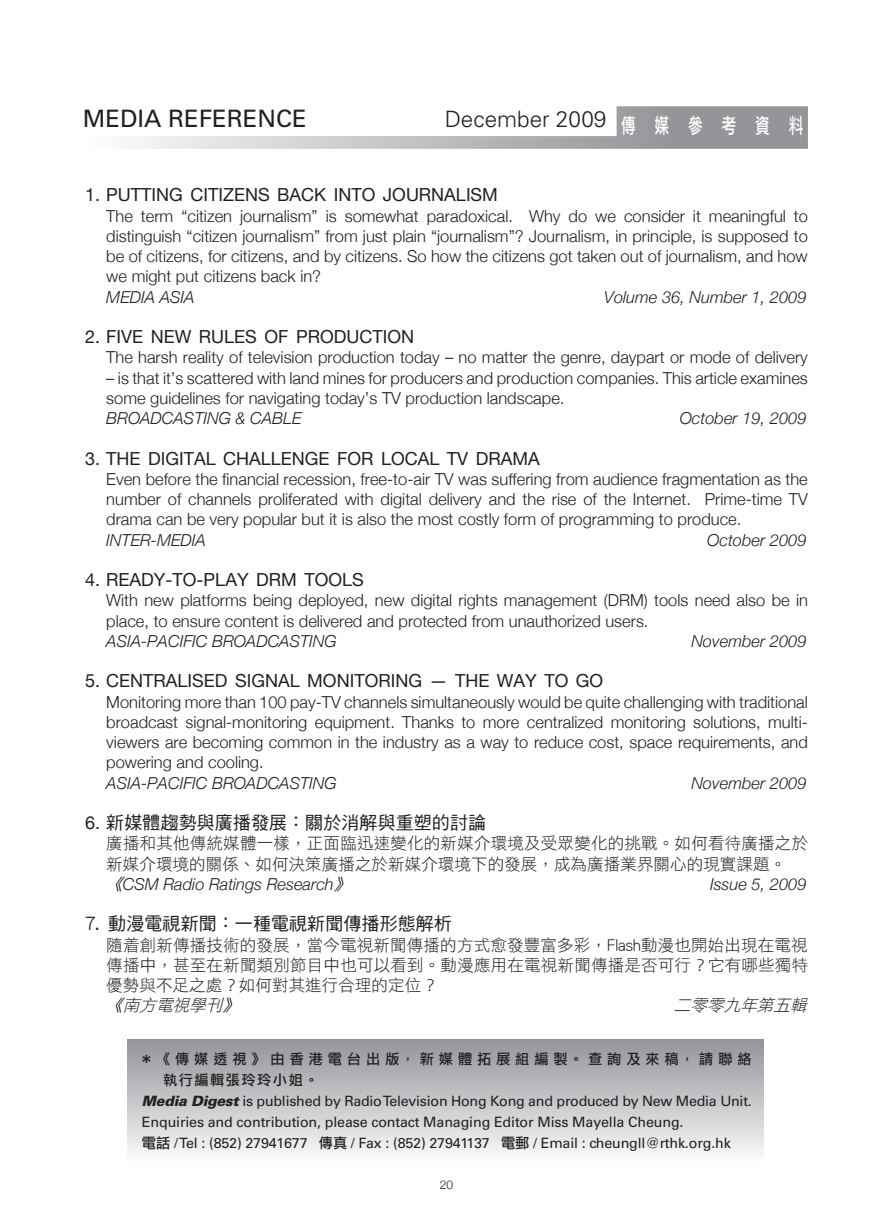
<style>
.page{position:relative;width:893px;height:1212px;background:#fff}
.page>*{position:absolute;margin:0;border:0;box-sizing:border-box;transform-origin:0 0}
.t1{font:24px "Univers";color:#231f20}
.t2{font:300 22.5px "Univers";color:#231f20}
.t3{font:21px "DF Li Hei HK W5";letter-spacing:1.28em;color:#fff;scale:.7 1}
.t4{font:18px "Helvetica Neue";color:#231f20}
.t5{font:18px "DF Hei HK W5";letter-spacing:.005em;color:#231f20}
.t6{font:300 16.5px/20.2px "Helvetica Neue";color:#231f20}
.t7{font:italic 300 16.5px "Helvetica Neue";color:#231f20}
.t8{font:16.5px/20.2px "DF Li Hei HK W3";letter-spacing:.015em;color:#231f20}
.t9{font:italic 16.5px "DF Li Hei HK W3";color:#231f20}
.t10{font:14.25px "Univers";letter-spacing:-.01em;color:#231f20}
.t11{font:14.25px/21px "DF Li Hei HK W5";letter-spacing:.34em;color:#231f20}
.t12{font:300 12px "Helvetica Neue";color:#231f20}
.s1{font-family:"Helvetica Neue"}
.s2{font-family:"DF Li Hei HK W3";font-weight:400}
.s3{font-weight:900;font-style:italic}
.s4{font-family:"DF Li Hei HK W5"}
</style>
<div class="page">
<svg style="left:133px;top:106px;width:675px;height:43px"></svg>
<div style="left:127px;top:1039px;width:636px;height:127px;background:linear-gradient(to bottom,#929398,#feffff)"></div>
<h1 class="t1" style="left:83px;top:104px;width:226px">MEDIA REFERENCE</h1>
<h2 class="t2" style="left:445px;top:106px;width:163px">December 2009</h2>
<p class="t3" style="left:621px;top:114px;width:262px">傳媒參考資料</p>
<p class="t4" style="left:85px;top:184px;width:414px">1. PUTTING CITIZENS BACK INTO JOURNALISM</p>
<p class="t6" style="left:106px;top:205px;width:703px">The<br>distinguish “citizen journalism” from just plain “journalism”? Journalism in, principle is, supposed to be of citizens, for citizens, and by citizens. So how the citizens got taken out of journalism, and how we might put citizens back in?</p>
<p class="t7" style="left:604px;top:287px;width:204px">Volume 36, Number 1, 2009</p>
<p class="t6" style="left:181px;top:205px;width:52px">“citizen</p>
<p class="t6" style="left:240px;top:205px;width:79px">journalism”</p>
<p class="t6" style="left:326px;top:205px;width:12px">is</p>
<p class="t6" style="left:345px;top:205px;width:75px">somewhat</p>
<p class="t6" style="left:427px;top:205px;width:88px">paradoxical.</p>
<p class="t6" style="left:529px;top:205px;width:33px">Why</p>
<p class="t6" style="left:569px;top:205px;width:20px">do</p>
<p class="t6" style="left:624px;top:205px;width:62px">consider</p>
<p class="t6" style="left:693px;top:205px;width:9px">it</p>
<p class="t6" style="left:709px;top:205px;width:79px">meaningful</p>
<p class="t6" style="left:141px;top:205px;width:34px">term</p>
<p class="t6" style="left:794px;top:205px;width:16px">to</p>
<p class="t6" style="left:595px;top:205px;width:22px">we</p>
<p class="t7" style="left:106px;top:287px;width:90px">MEDIA ASIA</p>
<p class="t4" style="left:85px;top:326px;width:330px">2. FIVE NEW RULES OF PRODUCTION</p>
<p class="t6" style="left:106px;top:347px;width:703px">The harsh reality of television production today – no matter the genre, daypart or mode of delivery</p>
<p class="t6" style="left:106px;top:367px;width:703px">– is that s’i t scattered with land mines for producers and production companies. This article examines some guidelines for navigating today s’ TV production landscape.</p>
<p class="t7" style="left:680px;top:408px;width:128px">October 19, 2009</p>
<p class="t7" style="left:106px;top:408px;width:197px">BROADCASTING &amp; CABLE</p>
<p class="t4" style="left:85px;top:447px;width:456px">3. THE DIGITAL CHALLENGE FOR LOCAL TV DRAMA</p>
<p class="t6" style="left:106px;top:468px;width:703px;text-align:right">Even before the financial recession, free-to-air TV was suffering from audience fragmentation as the<br>Prime-time TV</p>
<p class="t6" style="left:106px;top:489px;width:637px">number of channels proliferated with digital delivery and the rise of the Internet.<br>drama can be very popular but isit also the most costly form of programming to produce.</p>
<p class="t7" style="left:707px;top:530px;width:101px">October 2009</p>
<p class="t7" style="left:106px;top:530px;width:101px">INTER-MEDIA</p>
<p class="t4" style="left:85px;top:569px;width:280px">4. READY-TO-PLAY DRM TOOLS</p>
<p class="t6" style="left:106px;top:590px;width:703px">With new platforms being deployed, new digital rights management (DRM) tools need also be in place to, ensure content is delivered and protected from unauthorized users.</p>
<p class="t7" style="left:691px;top:631px;width:117px">November 2009</p>
<p class="t7" style="left:106px;top:631px;width:232px">ASIA-PACIFIC BROADCASTING</p>
<p class="t4" style="left:85px;top:670px;width:520px">5. CENTRALISED SIGNAL MONITORING — THE WAY TO GO</p>
<p class="t6" style="left:106px;top:691px;width:703px">Monitoring more than 100 pay-TV channels simultaneously would be quite challenging with traditional</p>
<p class="t6" style="left:106px;top:732px;width:703px">viewers are becoming common in the industry as a way to reduce cost, space requirements, and</p>
<p class="t6" style="left:106px;top:711px;width:703px">broadcast signal-monitoring equipment. Thanks to more centralized monitoring solutions, multi-</p>
<p class="t6" style="left:106px;top:752px;width:159px">powering and cooling.</p>
<p class="t7" style="left:691px;top:773px;width:117px">November 2009</p>
<p class="t7" style="left:106px;top:773px;width:232px">ASIA-PACIFIC BROADCASTING</p>
<p class="t5" style="left:85px;top:813px;width:403px"><span class="s1">6.</span> 新媒體趨勢與廣播發展：關於消解與重塑的討論</p>
<p class="t8" style="left:106px;top:833px;width:703px">廣播和其他傳統媒體一樣，正面臨迅速變化的新媒介環境及受眾變化的挑戰。如何看待廣播之於新媒介環境的關係、如何決策廣播之於新媒介環境下的發展，成為廣播業界關心的現實課題。</p>
<p class="t7" style="left:710px;top:874px;width:98px">Issue 5, 2009</p>
<p class="t9" style="left:106px;top:875px;width:23px">《</p>
<p class="t5" style="left:108px;top:914px;width:345px">動漫電視新聞：一種電視新聞傳播形態解析</p>
<p class="t7" style="left:123px;top:874px;width:234px">CSM Radio Ratings Research<span class="s2">》</span></p>
<p class="t5" style="left:85px;top:914px;width:16px">7.</p>
<p class="t8" style="left:106px;top:934px;width:703px;text-align:justify">隨着創新傳播技術的發展，當今電視新聞傳播的方式愈發豐富多彩，Flash動漫也開始出現在電視傳播中，甚至在新聞類別節目中也可以看到。動漫應用在電視新聞傳播是否可行？它有哪些獨特優勢與不足之處？如何對其進行合理的定位?</p>
<p class="t9" style="left:674px;top:996px;width:139px">二零零九年第五輯</p>
<p class="t9" style="left:106px;top:996px;width:23px">《</p>
<p class="t9" style="left:123px;top:996px;width:106px">南方電視學刊</p>
<p class="t9" style="left:222px;top:996px;width:23px">》</p>
<p class="t11" style="left:163px;top:1048px;width:590px;text-indent:-21px">* 《傳媒透視》由香港電台出版，新媒體拓展組編製。查詢及來稿，請聯絡執行編輯張玲玲小姐。</p>
<p class="t10" style="left:142px;top:1093px;width:611px"><span class="s3">Media Digest</span> is published by RadioTelevision Hong Kong and produced by New Media Unit.</p>
<p class="t10" style="left:142px;top:1114px;width:543px">Enquiries and contribution, please contact Managing Editor Miss Mayella Cheung.</p>
<p class="t10" style="left:501px;top:1135px;width:231px"><span class="s4">電郵</span> / Email : cheungll@rthk.org.hk</p>
<p class="t10" style="left:142px;top:1135px;width:167px"><span class="s4">電話</span> /Tel (: 852) 27941677</p>
<p class="t10" style="left:319px;top:1135px;width:172px"><span class="s4">傳真</span> / Fax (: 852) 27941137</p>
<p class="t12" style="left:440px;top:1177px;width:15px">20</p>
</div>
